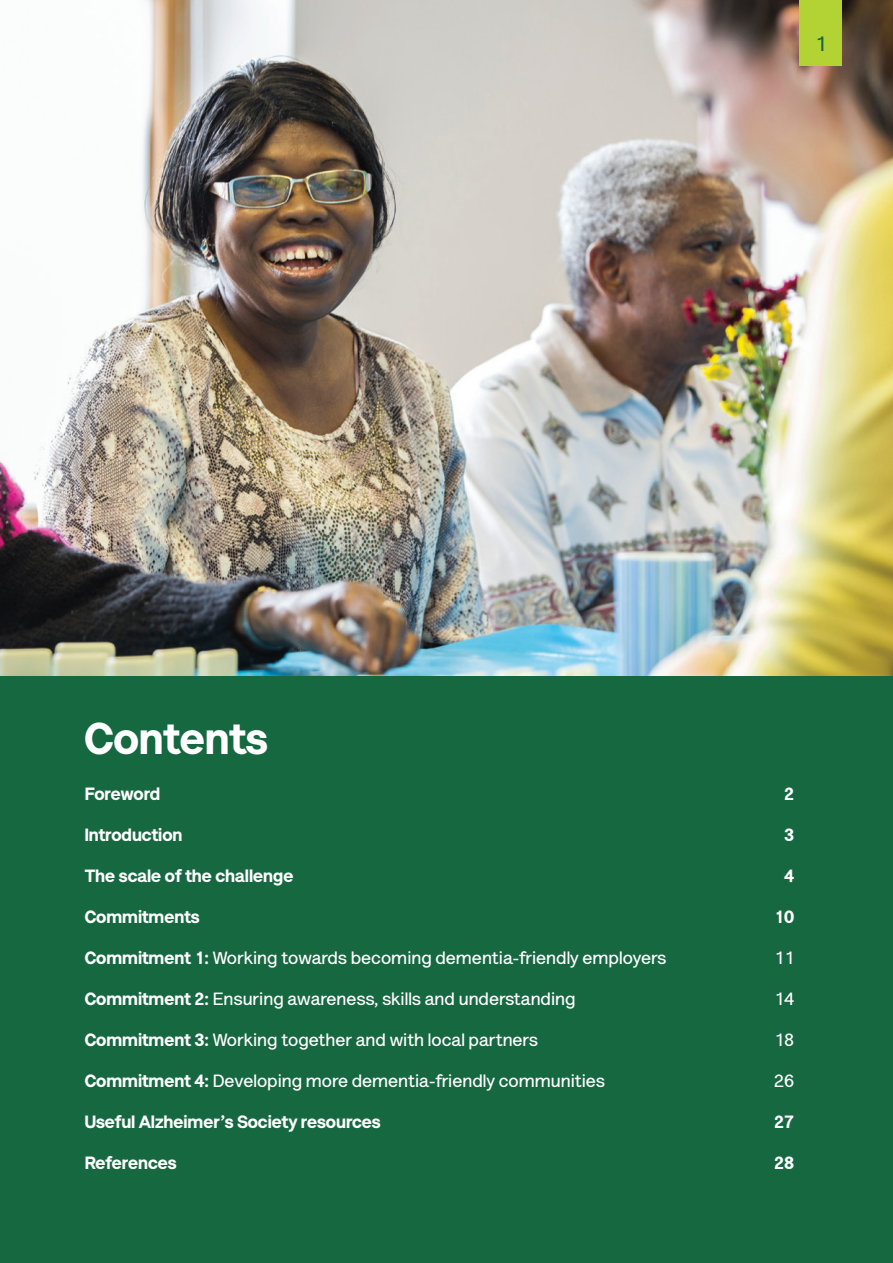
<style>
.page{position:relative;width:893px;height:1263px;background:#fff}
.page>*{position:absolute;margin:0;border:0;box-sizing:border-box;transform-origin:0 0}
.t1{font:900 45px "AS Lettera Text";color:#fff}
.t2{font:700 21px "AS Lettera Text";color:#166841}
.t3{font:700 18px "AS Lettera Text";color:#fff}
.t4{font:900 18px "AS Lettera Text";color:#fff}
.s1{font-weight:900}
</style>
<div class="page">
<img style="left:0;top:0;width:893px;height:676px">
<div style="left:799px;top:0;width:43px;height:66px;background:#b3d234"></div>
<div style="left:0;top:676px;width:893px;height:587px;background:#166841"></div>
<p class="t2" style="left:815px;top:28px;width:13px">1</p>
<h1 class="t1" style="left:84px;top:701px;width:185px">Contents</h1>
<p class="t4" style="left:85px;top:778px;width:77px">Foreword</p>
<p class="t4" style="left:784px;top:778px;width:12px">2</p>
<p class="t4" style="left:85px;top:819px;width:99px">Introduction</p>
<p class="t4" style="left:784px;top:819px;width:12px">3</p>
<p class="t4" style="left:85px;top:860px;width:210px">The scale of the challenge</p>
<p class="t4" style="left:784px;top:860px;width:12px">4</p>
<p class="t4" style="left:85px;top:901px;width:116px">Commitments</p>
<p class="t4" style="left:774px;top:901px;width:22px">10</p>
<p class="t3" style="left:85px;top:944px;width:583px"><span class="s1">Commitment 1:</span> Working towards becoming dementia-friendly employers</p>
<p class="t3" style="left:774px;top:944px;width:22px">11</p>
<p class="t3" style="left:85px;top:985px;width:492px"><span class="s1">Commitment 2:</span> Ensuring awareness, skills and understanding</p>
<p class="t3" style="left:774px;top:985px;width:22px">14</p>
<p class="t3" style="left:85px;top:1026px;width:455px"><span class="s1">Commitment 3:</span> Working together and with local partners</p>
<p class="t3" style="left:774px;top:1026px;width:22px">18</p>
<p class="t3" style="left:85px;top:1067px;width:522px"><span class="s1">Commitment 4:</span> Developing more dementia-friendly communities</p>
<p class="t3" style="left:774px;top:1067px;width:22px">26</p>
<p class="t4" style="left:85px;top:1106px;width:297px">Useful Alzheimer’s Society resources</p>
<p class="t4" style="left:774px;top:1106px;width:22px">27</p>
<p class="t4" style="left:85px;top:1147px;width:93px">References</p>
<p class="t4" style="left:774px;top:1147px;width:22px">28</p>
</div>
